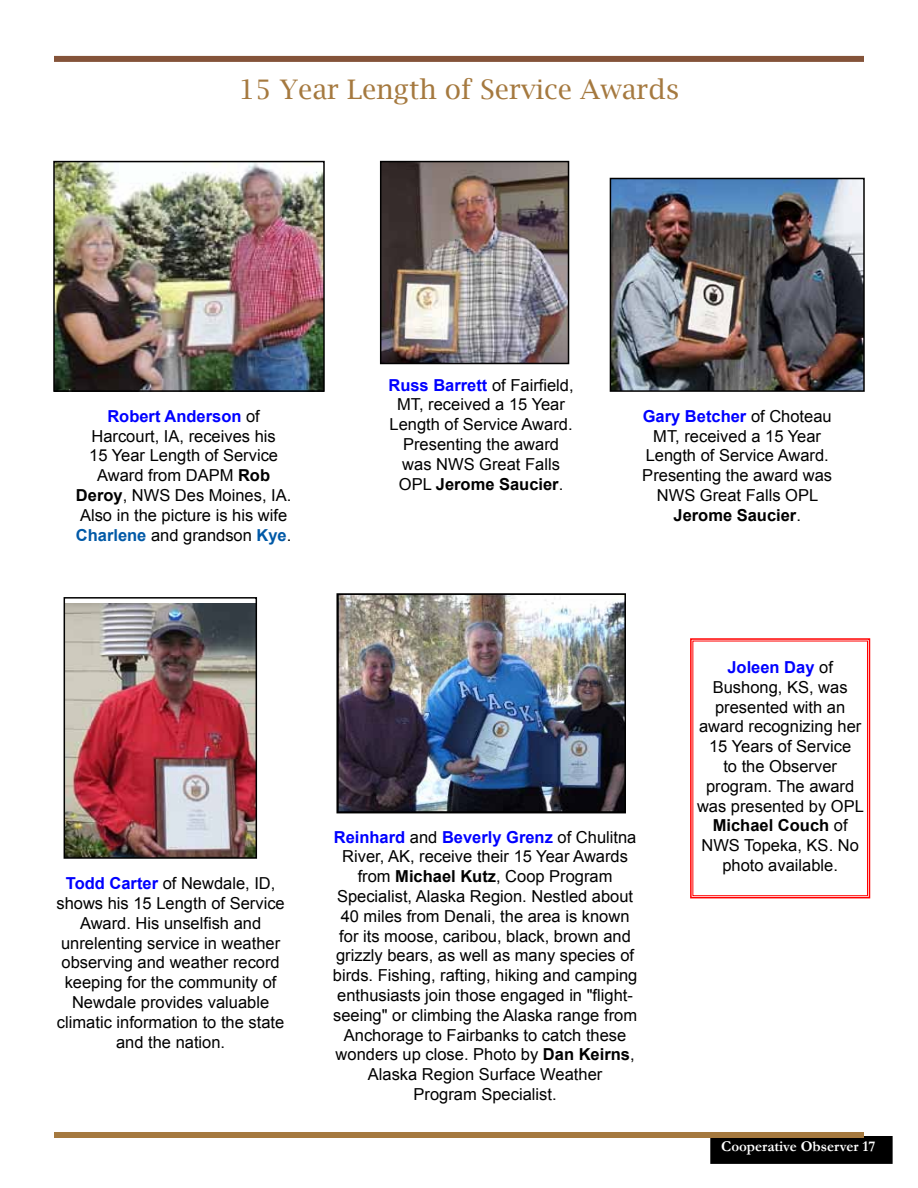
<style>
.page{position:relative;width:918px;height:1188px;background:#fff}
.page>*{position:absolute;margin:0;border:0;box-sizing:border-box;transform-origin:0 0}
.t1{font:27px "Lucida Bright";color:#a5793f}
.t2{font:16.5px/19.8px "Arial";color:#000;text-align:center}
.t3{font:700 15px "Garamond";color:#fff}
.s1{font-weight:700;color:#00f}
.s2{font-weight:700}
.s3{font-weight:700;color:#0059a7}
</style>
<div class="page">
<div style="left:711px;top:1137px;width:181px;height:26px;background:#000"></div>
<div style="left:710px;top:1136px;width:183px;height:28px;border:2px solid #000"></div>
<div style="left:54px;top:1132px;width:810px;height:6px;background:#a5793f"></div>
<div style="left:54px;top:56px;width:810px;height:6px;background:#845339"></div>
<img style="left:56px;top:164px;width:266px;height:225px">
<div style="left:53px;top:161px;width:272px;height:231px;border:2px solid #000"></div>
<img style="left:383px;top:164px;width:183px;height:197px">
<div style="left:380px;top:161px;width:189px;height:203px;border:2px solid #000"></div>
<img style="left:613px;top:181px;width:249px;height:208px">
<div style="left:610px;top:178px;width:255px;height:214px;border:2px solid #000"></div>
<img style="left:67px;top:603px;width:187px;height:253px">
<div style="left:64px;top:597px;width:193px;height:262px;border:2px solid #000"></div>
<img style="left:339px;top:596px;width:284px;height:214px">
<div style="left:336px;top:593px;width:290px;height:220px;border:2px solid #000"></div>
<svg style="left:690px;top:638px;width:181px;height:261px"></svg>
<div style="left:693px;top:641px;width:175px;height:255px;border:1px solid #f00"></div>
<h1 class="t1" style="left:239px;top:74px;width:442px">15 Year Length of Service Awards</h1>
<p class="t2" style="left:76px;top:406px;width:217px"><span class="s1">Robert Anderson</span> of<br>Harcourt, IA, receives his<br>15 Year Length of Service<br>Award from DAPM <span class="s2">Rob<br>Deroy</span>, NWS Des Moines, IA.<br>Also in the picture is his wife<br><span class="s3">Charlene</span> and grandson <span class="s3">Kye</span>.</p>
<p class="t2" style="left:388px;top:375px;width:187px"><span class="s1">Russ Barrett</span> of Fairfield,<br>MT, received a 15 Year<br>Length of Service Award.<br>Presenting the award was NWS Great Falls<br>OPL <span class="s2">Jerome Saucier</span>.</p>
<p class="t2" style="left:642px;top:406px;width:191px"><span class="s1">Gary Betcher</span> of Choteau<br>MT, received a 15 Year<br>Length of Service Award.<br>Presenting the award was<br>NWS Great Falls OPL<br><span class="s2">Jerome Saucier</span>.</p>
<p class="t2" style="left:56px;top:874px;width:230px"><span class="s1">Todd Carter</span> of Newdale, ID, shows his 15 Length of Service<br>Award. His unselfish and unrelenting service in weather observing and weather record keeping for the community of<br>Newdale provides valuable climatic information to the state and the nation.</p>
<p class="t2" style="left:333px;top:827px;width:306px"><span class="s1">Reinhard</span> and <span class="s1">Beverly Grenz</span> of Chulitna River, AK, receive their 15 Year Awards from <span class="s2">Michael Kutz</span>, Coop Program Specialist, Alaska Region. Nestled about 40 miles from Denali, the area is known for its moose, caribou, black, brown and grizzly bears, as well as many species of birds. Fishing, rafting, hiking and camping enthusiasts join those engaged in "flight&shy;seeing" or climbing the Alaska range from Anchorage to Fairbanks to catch these wonders up close. Photo by <span class="s2">Dan Keirns</span>, Alaska Region Surface Weather<br>Program Specialist.</p>
<p class="t2" style="left:697px;top:658px;width:168px"><span class="s1">Joleen Day</span> of<br>Bushong, KS, was presented with an award recognizing her<br>15 Years of Service<br>to the Observer program. The award was presented by OPL<br><span class="s2">Michael Couch</span> of<br>NWS Topeka, KS. No photo available.</p>
<p class="t3" style="left:721px;top:1136px;width:156px">Cooperative Observer 17</p>
</div>
